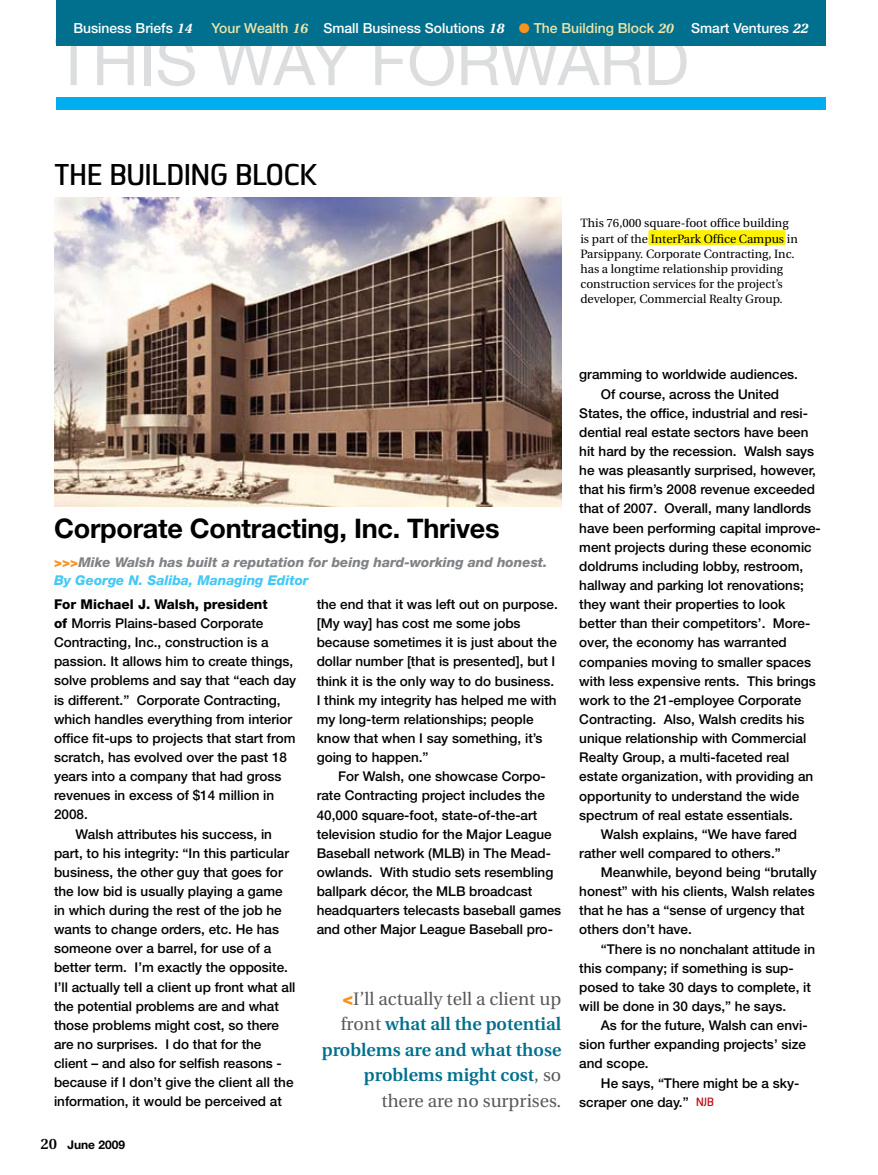
<style>
.page{position:relative;width:878px;height:1175px;background:#fff}
.page>*{position:absolute;margin:0;border:0;box-sizing:border-box;transform-origin:0 0}
.t1{font:64.5px "Helvetica Neue";color:#dcddde}
.t2{font:700 30px "Bentwood";color:#000}
.t3{font:700 27px "Helvetica Neue";letter-spacing:-.01em;color:#000}
.t4{font:600 18px/25.5px "Utopia";color:#00708e;text-align:right}
.t5{font:500 13.8px "Helvetica Neue LT Std";color:#ede5aa}
.t6{font:500 13.8px "Helvetica Neue LT Std";color:#fff}
.t7{font:500 13.5px/19.2px "Helvetica Neue LT Std";color:#000}
.t8{font:italic 800 13.5px/18px "Helvetica Neue";color:#808285}
.t9{font:800 13.5px "Helvetica Neue";color:#000}
.t10{font:12px/15px "Utopia";color:#000}
.t11{font:700 12px "Helvetica Neue";color:#000}
.s1{font-family:"Utopia";font-weight:700;font-style:italic}
.s2{color:#fff}
.s3{font-family:"Utopia";font-weight:700;font-style:italic;color:#fff}
.s4{color:#f7931e}
.s5{color:#44c8f5}
.s6{font-family:"Helvetica Neue";font-weight:800}
.s7{font-family:"Utopia";font-weight:600;font-size:15px}
.s8{font-family:"Helvetica Neue";font-weight:800;color:#f7931e}
.s9{font-weight:400;color:#58595b}
.s10{font-family:"Bentwood";font-weight:700;font-size:12px;color:#ba131a}
</style>
<div class="page">
<div style="left:56px;top:0;width:769px;height:45px;background:#00708e"></div>
<div style="left:56px;top:97px;width:769px;height:12px;background:#00aeef"></div>
<img style="left:54px;top:198px;width:507px;height:308px">
<div style="left:649px;top:231px;width:135px;height:13px;background:#fff200"></div>
<div style="left:648px;top:230px;width:137px;height:15px;border:2px solid #fff200"></div>
<p class="t6" style="left:73px;top:20px;width:120px">Business Briefs <span class="s1">14</span></p>
<p class="t5" style="left:211px;top:20px;width:463px">Your Wealth <span class="s1">16</span> <span class="s2">Small Business Solutions</span> <span class="s3">18</span> <span class="s4">●</span> The Building Block <span class="s1">20</span></p>
<p class="t6" style="left:691px;top:20px;width:119px">Smart Ventures <span class="s1">22</span></p>
<h1 class="t1" style="left:55px;top:24px;width:635px">THIS WAY FORWARD</h1>
<h2 class="t2" style="left:54px;top:156px;width:265px">THE BUILDING BLOCK</h2>
<p class="t10" style="left:580px;top:216px;width:219px">This 76,000 square-foot office building is part of the InterPark Office Campus in Parsippany. Corporate Contracting, Inc. has a longtime relationship providing construction services for the project’s developer, Commercial Realty Group.</p>
<h3 class="t3" style="left:54px;top:512px;width:447px">Corporate Contracting, Inc. Thrives</h3>
<p class="t8" style="left:54px;top:553px;width:495px"><span class="s4">&gt;&gt;&gt;</span>Mike Walsh has built a reputation for being hard-working and honest.<br><span class="s5">By George N. Saliba, Managing Editor</span></p>
<p class="t9" style="left:54px;top:596px;width:215px">For Michael J. Walsh, president</p>
<p class="t7" style="left:54px;top:613px;width:211px"><span class="s6">of</span> Morris Plains-based Corporate</p>
<p class="t7" style="left:54px;top:632px;width:216px">Contracting, Inc., construction is a</p>
<p class="t7" style="left:54px;top:651px;width:241px">passion. It allows him to create things,</p>
<p class="t7" style="left:54px;top:671px;width:244px">solve problems and say that “each day</p>
<p class="t7" style="left:54px;top:690px;width:228px">is different.” Corporate Contracting,</p>
<p class="t7" style="left:54px;top:709px;width:240px">which handles everything from interior</p>
<p class="t7" style="left:54px;top:728px;width:243px">office fit-ups to projects that start from</p>
<p class="t7" style="left:54px;top:747px;width:234px">scratch, has evolved over the past 18</p>
<p class="t7" style="left:54px;top:766px;width:229px">years into a company that had gross</p>
<p class="t7" style="left:54px;top:785px;width:222px">revenues in excess of $14 million in</p>
<p class="t7" style="left:54px;top:805px;width:35px">2008.</p>
<p class="t7" style="left:76px;top:824px;width:198px">Walsh attributes his success, in</p>
<p class="t7" style="left:54px;top:843px;width:237px">part, to his integrity: “In this particular</p>
<p class="t7" style="left:54px;top:862px;width:230px">business, the other guy that goes for</p>
<p class="t7" style="left:54px;top:881px;width:230px">the low bid is usually playing a game</p>
<p class="t7" style="left:54px;top:900px;width:229px">in which during the rest of the job he</p>
<p class="t7" style="left:54px;top:919px;width:226px">wants to change orders, etc. He has</p>
<p class="t7" style="left:54px;top:938px;width:219px">someone over a barrel, for use of a</p>
<p class="t7" style="left:54px;top:958px;width:235px">better term. I’m exactly the opposite.</p>
<p class="t7" style="left:54px;top:977px;width:243px">I’ll actually tell a client up front what all</p>
<p class="t7" style="left:54px;top:996px;width:226px">the potential problems are and what</p>
<p class="t7" style="left:54px;top:1015px;width:226px">those problems might cost, so there</p>
<p class="t7" style="left:54px;top:1034px;width:209px">are no surprises. I do that for the</p>
<p class="t7" style="left:54px;top:1053px;width:229px">client – and also for selfish reasons -</p>
<p class="t7" style="left:54px;top:1072px;width:241px">because if I don’t give the client all the</p>
<p class="t7" style="left:54px;top:1091px;width:229px">information, it would be perceived at</p>
<p class="t11" style="left:40px;top:1137px;width:86px"><span class="s7">20</span> June 2009</p>
<p class="t7" style="left:316px;top:594px;width:243px">the end that it was left out on purpose. [My way] has cost me some jobs because sometimes it is just about the dollar number [that is presented], but I think it is the only way to do business.<br>I think my integrity has helped me with my long-term relationships; people know that when I say something, it’s going to happen.”</p>
<p class="t7" style="left:316px;top:766px;width:246px;text-indent:22px">For Walsh, one showcase Corpo&shy;rate Contracting project includes the 40,000 square-foot, state-of-the-art television studio for the Major League Baseball network (MLB) in The Mead&shy;owlands. With studio sets resembling ballpark décor, the MLB broadcast headquarters telecasts baseball games and other Major League Baseball pro-</p>
<h3 class="t4" style="left:322px;top:985px;width:241px"><span class="s8">&lt;</span><span class="s9">I’ll actually tell a client up front</span> what all the potential problems are and what those problems might cost<span class="s9">, so there are no surprises.</span></h3>
<p class="t7" style="left:579px;top:365px;width:220px">gramming to worldwide audiences.</p>
<p class="t7" style="left:601px;top:384px;width:180px">Of course, across the United</p>
<p class="t7" style="left:579px;top:403px;width:230px">States, the office, industrial and resi-</p>
<p class="t7" style="left:579px;top:422px;width:231px">dential real estate sectors have been</p>
<p class="t7" style="left:579px;top:441px;width:236px">hit hard by the recession. Walsh says</p>
<p class="t7" style="left:579px;top:460px;width:238px">he was pleasantly surprised, however,</p>
<p class="t7" style="left:579px;top:480px;width:237px">that his firm’s 2008 revenue exceeded</p>
<p class="t7" style="left:579px;top:499px;width:233px">that of 2007. Overall, many landlords</p>
<p class="t7" style="left:579px;top:518px;width:243px">have been performing capital improve-</p>
<p class="t7" style="left:579px;top:537px;width:234px">ment projects during these economic</p>
<p class="t7" style="left:579px;top:556px;width:225px">doldrums including lobby, restroom,</p>
<p class="t7" style="left:579px;top:575px;width:226px">hallway and parking lot renovations;</p>
<p class="t7" style="left:579px;top:594px;width:208px">they want their properties to look</p>
<p class="t7" style="left:579px;top:613px;width:232px">better than their competitors’. More-</p>
<p class="t7" style="left:579px;top:633px;width:209px">over, the economy has warranted</p>
<p class="t7" style="left:579px;top:652px;width:233px">companies moving to smaller spaces</p>
<p class="t7" style="left:579px;top:671px;width:238px">with less expensive rents. This brings</p>
<p class="t7" style="left:579px;top:690px;width:223px">work to the 21-employee Corporate</p>
<p class="t7" style="left:579px;top:709px;width:227px">Contracting. Also, Walsh credits his</p>
<p class="t7" style="left:579px;top:728px;width:228px">unique relationship with Commercial</p>
<p class="t7" style="left:579px;top:747px;width:211px">Realty Group, a multi-faceted real</p>
<p class="t7" style="left:579px;top:767px;width:235px">estate organization, with providing an</p>
<p class="t7" style="left:579px;top:786px;width:221px">opportunity to understand the wide</p>
<p class="t7" style="left:579px;top:805px;width:215px">spectrum of real estate essentials.</p>
<p class="t7" style="left:601px;top:824px;width:198px">Walsh explains, “We have fared</p>
<p class="t7" style="left:579px;top:843px;width:203px">rather well compared to others.”</p>
<p class="t7" style="left:601px;top:862px;width:217px">Meanwhile, beyond being “brutally</p>
<p class="t7" style="left:579px;top:881px;width:237px">honest” with his clients, Walsh relates</p>
<p class="t7" style="left:579px;top:900px;width:227px">that he has a “sense of urgency that</p>
<p class="t7" style="left:579px;top:920px;width:114px">others don’t have.</p>
<p class="t7" style="left:601px;top:939px;width:216px">“There is no nonchalant attitude in</p>
<p class="t7" style="left:579px;top:958px;width:216px">this company; if something is sup-</p>
<p class="t7" style="left:579px;top:977px;width:233px">posed to take 30 days to complete, it</p>
<p class="t7" style="left:579px;top:996px;width:208px">will be done in 30 days,” he says.</p>
<p class="t7" style="left:601px;top:1015px;width:208px">As for the future, Walsh can envi-</p>
<p class="t7" style="left:579px;top:1034px;width:228px">sion further expanding projects’ size</p>
<p class="t7" style="left:579px;top:1053px;width:71px">and scope.</p>
<p class="t7" style="left:601px;top:1073px;width:200px">He says, “There might be a sky-</p>
<p class="t7" style="left:579px;top:1092px;width:136px">scraper one day.” <span class="s10">NJB</span></p>
</div>
